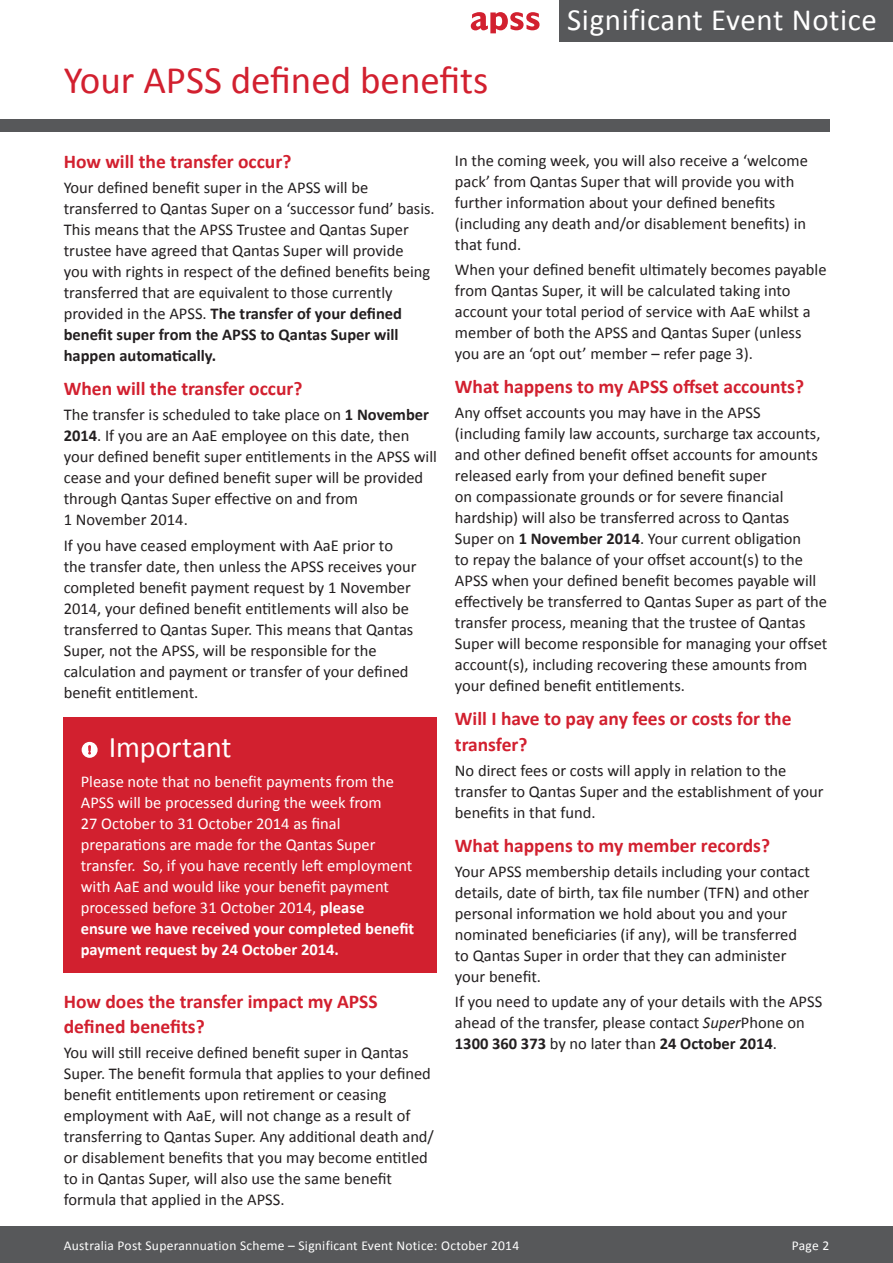
<style>
.page{position:relative;width:893px;height:1263px;background:#fff}
.page>*{position:absolute;margin:0;border:0;box-sizing:border-box;transform-origin:0 0}
.t1{font:39px "Calibri";color:#d2202f}
.Text{font:30.9px "Calibri";letter-spacing:.02em;color:#fff}
.t2{font:30px "Calibri";letter-spacing:-.01em;color:#fff}
.grey_subs{font:700 19.5px/25.5px "Calibri";color:#d2202f}
.Subhead_2{font:16.5px/21px "Calibri";color:#231f20}
.t3{font:16.5px/21px "Calibri";color:#fff}
.Text-2{font:13.5px "Calibri";letter-spacing:.02em;color:#fff}
.t4{font:11.25px "Arial Rounded MT Bold";color:#db1e33}
.s1{font-weight:700}
.s2{font-style:italic}
</style>
<div class="page">
<div style="left:0;top:1227px;width:893px;height:36px;background:#57585a"></div>
<div style="left:0;top:119px;width:829px;height:12px;background:#57585a"></div>
<div style="left:64px;top:717px;width:373px;height:256px;background:#d2202f"></div>
<div style="left:82px;top:742px;width:16px;height:16px;background:#fff;border-radius:50%"></div>
<svg style="left:88px;top:741px;width:3px;height:17px"></svg>
<div style="left:559px;top:0;width:334px;height:41px;background:#57585a"></div>
<svg style="left:471px;top:12px;width:69px;height:21px"></svg>
<p class="t1" style="left:64px;top:55px;width:426px">Your APSS defined benefits</p>
<p class="Text" style="left:567px;top:0;width:311px">Significant Event Notice</p>
<p class="grey_subs" style="left:64px;top:148px;width:229px">How will the transfer occur?</p>
<p class="Subhead_2" style="left:64px;top:177px;width:373px">Your defined benefit super in the APSS will be transferred to Qantas Super on a ‘successor fund’ basis.<br>This means that the APSS Trustee and Qantas Super trustee have agreed that Qantas Super will provide<br>you with rights in respect of the defined benefits being transferred that are equivalent to those currently provided in the APSS. <span class="s1">The transfer of your defined benefit super from the APSS to Qantas Super will happen automatically.</span></p>
<p class="grey_subs" style="left:64px;top:376px;width:240px">When will the transfer occur?</p>
<p class="Subhead_2" style="left:64px;top:404px;width:375px">The transfer is scheduled to take place on <span class="s1">1 November 2014</span>. If you are an AaE employee on this date, then your defined benefit super entitlements in the APSS will cease and your defined benefit super will be provided through Qantas Super effective on and from<br>1 November 2014.</p>
<p class="Subhead_2" style="left:64px;top:535px;width:354px">If you have ceased employment with AaE prior to the transfer date, then unless the APSS receives your completed benefit payment request by 1 November 2014, your defined benefit entitlements will also be transferred to Qantas Super. This means that Qantas Super, not the APSS, will be responsible for the calculation and payment or transfer of your defined benefit entitlement.</p>
<p class="t4" style="left:88px;top:743px;width:5px">!</p>
<p class="t2" style="left:109px;top:728px;width:124px">Important</p>
<p class="t3" style="left:81px;top:771px;width:335px">Please note that no benefit payments from the APSS will be processed during the week from<br>27 October to 31 October 2014 as final preparations are made for the Qantas Super transfer. So, if you have recently left employment with AaE and would like your benefit payment processed before 31 October 2014, <span class="s1">please ensure we have received your completed benefit payment request by 24 October 2014.</span></p>
<p class="grey_subs" style="left:64px;top:988px;width:315px">How does the transfer impact my APSS defined benefits?</p>
<p class="Subhead_2" style="left:64px;top:1042px;width:372px">You will still receive defined benefit super in Qantas Super. The benefit formula that applies to your defined benefit entitlements upon retirement or ceasing employment with AaE, will not change as a result of transferring to Qantas Super. Any additional death and/ or disablement benefits that you may become entitled to in Qantas Super, will also use the same benefit formula that applied in the APSS.</p>
<p class="Subhead_2" style="left:455px;top:150px;width:354px">In the coming week, you will also receive a ‘welcome pack’ from Qantas Super that will provide you with further information about your defined benefits (including any death and/or disablement benefits) in that fund.</p>
<p class="Subhead_2" style="left:455px;top:259px;width:373px">When your defined benefit ultimately becomes payable from Qantas Super, it will be calculated taking into account your total period of service with AaE whilst a member of both the APSS and Qantas Super (unless you are an ‘opt out’ member – refer page 3).</p>
<p class="grey_subs" style="left:455px;top:373px;width:351px">What happens to my APSS offset accounts?</p>
<p class="Subhead_2" style="left:455px;top:402px;width:374px">Any offset accounts you may have in the APSS (including family law accounts, surcharge tax accounts, and other defined benefit offset accounts for amounts released early from your defined benefit super<br>on compassionate grounds or for severe financial hardship) will also be transferred across to Qantas Super on <span class="s1">1 November 2014</span>. Your current obligation<br>to repay the balance of your offset account(s) to the APSS when your defined benefit becomes payable will effectively be transferred to Qantas Super as part of the transfer process, meaning that the trustee of Qantas Super will become responsible for managing your offset account(s), including recovering these amounts from your defined benefit entitlements.</p>
<p class="grey_subs" style="left:455px;top:706px;width:338px">Will I have to pay any fees or costs for the transfer?</p>
<p class="Subhead_2" style="left:455px;top:760px;width:370px">No direct fees or costs will apply in relation to the transfer to Qantas Super and the establishment of your benefits in that fund.</p>
<p class="grey_subs" style="left:455px;top:832px;width:317px">What happens to my member records?</p>
<p class="Subhead_2" style="left:455px;top:861px;width:357px">Your APSS membership details including your contact details, date of birth, tax file number (TFN) and other personal information we hold about you and your nominated beneficiaries (if any), will be transferred to Qantas Super in order that they can administer your benefit.</p>
<p class="Subhead_2" style="left:455px;top:991px;width:369px">If you need to update any of your details with the APSS ahead of the transfer, please contact <span class="s2">Super</span>Phone on<br><span class="s1">1300 360 373</span> by no later than <span class="s1">24 October 2014</span>.</p>
<p class="Text-2" style="left:64px;top:1237px;width:457px">Australia Post Superannuation Scheme – Significant Event Notice: October 2014</p>
<p class="Text-2" style="left:792px;top:1237px;width:39px">Page 2</p>
</div>
